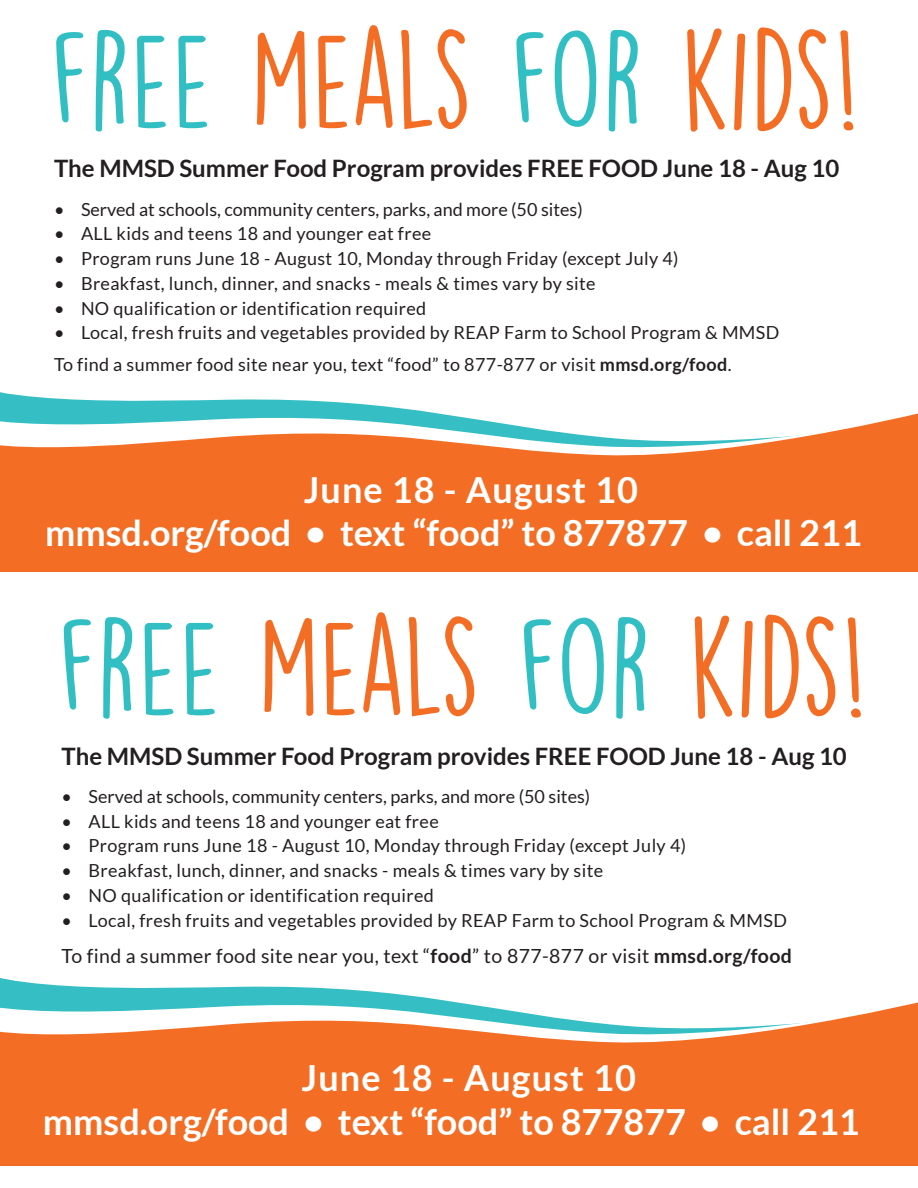
<style>
.page{position:relative;width:918px;height:1188px;background:#fff}
.page>*{position:absolute;margin:0;border:0;box-sizing:border-box;transform-origin:0 0}
.t1{font:123.75px "DK Lemon Yellow Sun";letter-spacing:-.005em;color:#f36e24}
.t2{font:700 36px "Lato";color:#fff}
.t3{font:700 36px "Lato";letter-spacing:.03em;color:#fff}
.t4{font:700 24px "Lato";color:#231f20}
.t5{font:19.5px "Lato";letter-spacing:.02em;color:#231f20}
.t6{font:18px "Lato";letter-spacing:.02em;color:#231f20}
.t7{font:18px "Lato";color:#231f20}
.s1{color:#32bfc3}
.s2{font-weight:700}
</style>
<div class="page">
<svg style="left:0;top:392px;width:347px;height:11px"></svg>
<svg style="left:0;top:403px;width:918px;height:169px;fill:#f36e24"></svg>
<svg style="left:0;top:978px;width:353px;height:12px"></svg>
<svg style="left:0;top:990px;width:918px;height:176px;background:#e88950"></svg>
<p class="t1" style="left:50px;top:5px;width:811px"><span class="s1">FREE</span> MEALS <span class="s1">FOR</span> KIDS!</p>
<p class="t4" style="left:54px;top:155px;width:787px">The MMSD Summer Food Program provides FREE FOOD June 18 - Aug 10</p>
<p class="t7" style="left:54px;top:199px;width:530px">• Served at schools, community centers, parks, and more (50 sites)</p>
<p class="t6" style="left:54px;top:224px;width:379px">• ALL kids and teens 18 and younger eat free</p>
<p class="t6" style="left:54px;top:249px;width:626px">• Program runs June 18 - August 10, Monday through Friday (except July 4)</p>
<p class="t6" style="left:54px;top:273px;width:543px">• Breakfast, lunch, dinner, and snacks - meals &amp; times vary by site</p>
<p class="t6" style="left:54px;top:298px;width:374px">• NO qualification or identification required</p>
<p class="t6" style="left:54px;top:323px;width:727px">• Local, fresh fruits and vegetables provided by REAP Farm to School Program &amp; MMSD</p>
<p class="t6" style="left:54px;top:354px;width:679px">To find a summer food site near you, text “food” to 877-877 or visit <span class="s2">mmsd.org/food</span>.</p>
<p class="t3" style="left:304px;top:469px;width:336px">June 18 - August 10</p>
<p class="t2" style="left:45px;top:512px;width:818px">mmsd.org/food • text “food” to 877877 • call 211</p>
<p class="t1" style="left:57px;top:592px;width:811px"><span class="s1">FREE</span> MEALS <span class="s1">FOR</span> KIDS!</p>
<p class="t4" style="left:62px;top:742px;width:787px">The MMSD Summer Food Program provides FREE FOOD June 18 - Aug 10</p>
<p class="t7" style="left:62px;top:786px;width:530px">• Served at schools, community centers, parks, and more (50 sites)</p>
<p class="t6" style="left:62px;top:811px;width:379px">• ALL kids and teens 18 and younger eat free</p>
<p class="t6" style="left:62px;top:836px;width:626px">• Program runs June 18 - August 10, Monday through Friday (except July 4)</p>
<p class="t6" style="left:62px;top:861px;width:543px">• Breakfast, lunch, dinner, and snacks - meals &amp; times vary by site</p>
<p class="t6" style="left:62px;top:885px;width:374px">• NO qualification or identification required</p>
<p class="t6" style="left:62px;top:910px;width:727px">• Local, fresh fruits and vegetables provided by REAP Farm to School Program &amp; MMSD</p>
<p class="t5" style="left:62px;top:945px;width:732px">To find a summer food site near you, text “<span class="s2">food</span>” to 877-877 or visit <span class="s2">mmsd.org/food</span></p>
<p class="t3" style="left:302px;top:1058px;width:336px">June 18 - August 10</p>
<p class="t2" style="left:43px;top:1101px;width:818px">mmsd.org/food • text “food” to 877877 • call 211</p>
</div>
